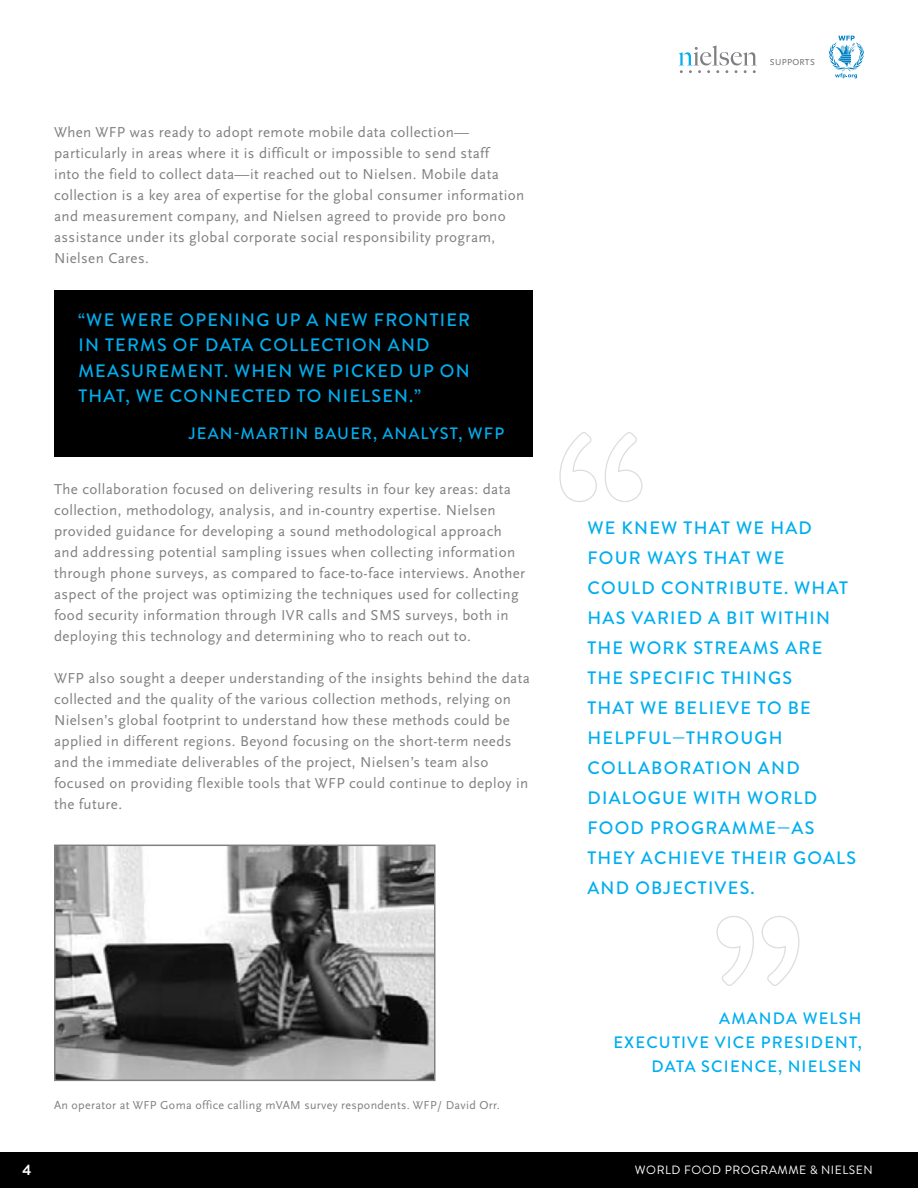
<style>
.page{position:relative;width:918px;height:1188px;background:#fff}
.page>*{position:absolute;margin:0;border:0;box-sizing:border-box;transform-origin:0 0}
.t1{font:500 18px/30px "Brandon Grotesque";letter-spacing:.07em;color:#00aeef}
.t2{font:500 16.5px/24px "Brandon Grotesque";letter-spacing:.07em;color:#00aeef;text-align:right}
.t3{font:15px/21px "Scala Sans OT";letter-spacing:.025em;color:#807f83}
.t4{font:700 15px "Brandon Grotesque";color:#fff}
.t5{font:12px "Scala Sans OT";letter-spacing:.025em;color:#807f83}
.t6{font:12px "Brandon Grotesque";letter-spacing:.045em;color:#fff}
.t7{font:9px "Scala Sans OT";letter-spacing:.035em;color:#6d6d71}
</style>
<div class="page">
<div style="left:0;top:1152px;width:918px;height:36px;background:#000"></div>
<svg style="left:679px;top:46px;width:78px;height:27px"></svg>
<svg style="left:829px;top:36px;width:35px;height:42px"></svg>
<div style="left:54px;top:291px;width:479px;height:166px;background:#000"></div>
<img style="left:57px;top:848px;width:375px;height:230px">
<div style="left:54px;top:845px;width:381px;height:236px;border:2px solid #807f83"></div>
<svg style="left:559px;top:432px;width:84px;height:70px"></svg>
<svg style="left:716px;top:916px;width:84px;height:70px"></svg>
<p class="t3" style="left:54px;top:122px;width:472px">When WFP was ready to adopt remote mobile data collection— particularly in areas where it is difficult or impossible to send staff<br>into the field to collect data—it reached out to Nielsen. Mobile data collection is a key area of expertise for the global consumer information and measurement company, and Nielsen agreed to provide pro bono assistance under its global corporate social responsibility program, Nielsen Cares.</p>
<p class="t1" style="left:78px;top:307px;width:393px;line-height:25.5px">“WE WERE OPENING UP A NEW FRONTIER<br>IN TERMS OF DATA COLLECTION AND<br>MEASUREMENT. WHEN WE PICKED UP ON<br>THAT, WE CONNECTED TO N IELSEN.”</p>
<p class="t2" style="left:189px;top:422px;width:306px">JEAN-MARTIN BAUER, ANALYST, WFP</p>
<p class="t3" style="left:54px;top:479px;width:473px">The collaboration focused on delivering results in four key areas: data collection, methodology, analysis, and in-country expertise. Nielsen provided guidance for developing a sound methodological approach and addressing potential sampling issues when collecting information through phone surveys, as compared to face-to-face interviews. Another aspect of the project was optimizing the techniques used for collecting food security information through IVR calls and SMS surveys, both in deploying this technology and determining who to reach out to.</p>
<p class="t3" style="left:54px;top:668px;width:477px">WFP also sought a deeper understanding of the insights behind the data collected and the quality of the various collection methods, relying on Nielsen’s global footprint to understand how these methods could be applied in different regions. Beyond focusing on the short-term needs and the immediate deliverables of the project, Nielsen’s team also focused on providing flexible tools that WFP could continue to deploy in the future.</p>
<p class="t5" style="left:54px;top:1099px;width:447px">An operator at WFP Goma office calling mVAM survey respondents. WFP/ David Orr.</p>
<p class="t7" style="left:770px;top:58px;width:46px">supports</p>
<p class="t1" style="left:587px;top:513px;width:270px">WE KNEW THAT WE HAD<br>FOUR WAYS THAT WE<br>COULD CONTRIBUTE. WHAT<br>HAS VARIED A BIT WITHIN<br>THE WORK STREAMS ARE<br>THE SPECIFIC THINGS<br>THAT WE BELIEVE TO BE<br>HELPFUL—THROUGH<br>COLLABORATION AND<br>DIALOGUE WITH WORLD<br>FOOD PROGRAMME—AS<br>THEY ACHIEVE THEIR GOALS<br>AND OBJ ECTIVES.</p>
<p class="t2" style="left:613px;top:1006px;width:250px">AMANDA WELSH<br>EXECUTIVE VICE PRESIDENT,<br>DATA SCIENCE, N IELSEN</p>
<p class="t4" style="left:22px;top:1160px;width:10px">4</p>
<p class="t6" style="left:635px;top:1162px;width:237px">WORLD FOOD PROGRAMME &amp; NIELSEN</p>
</div>
